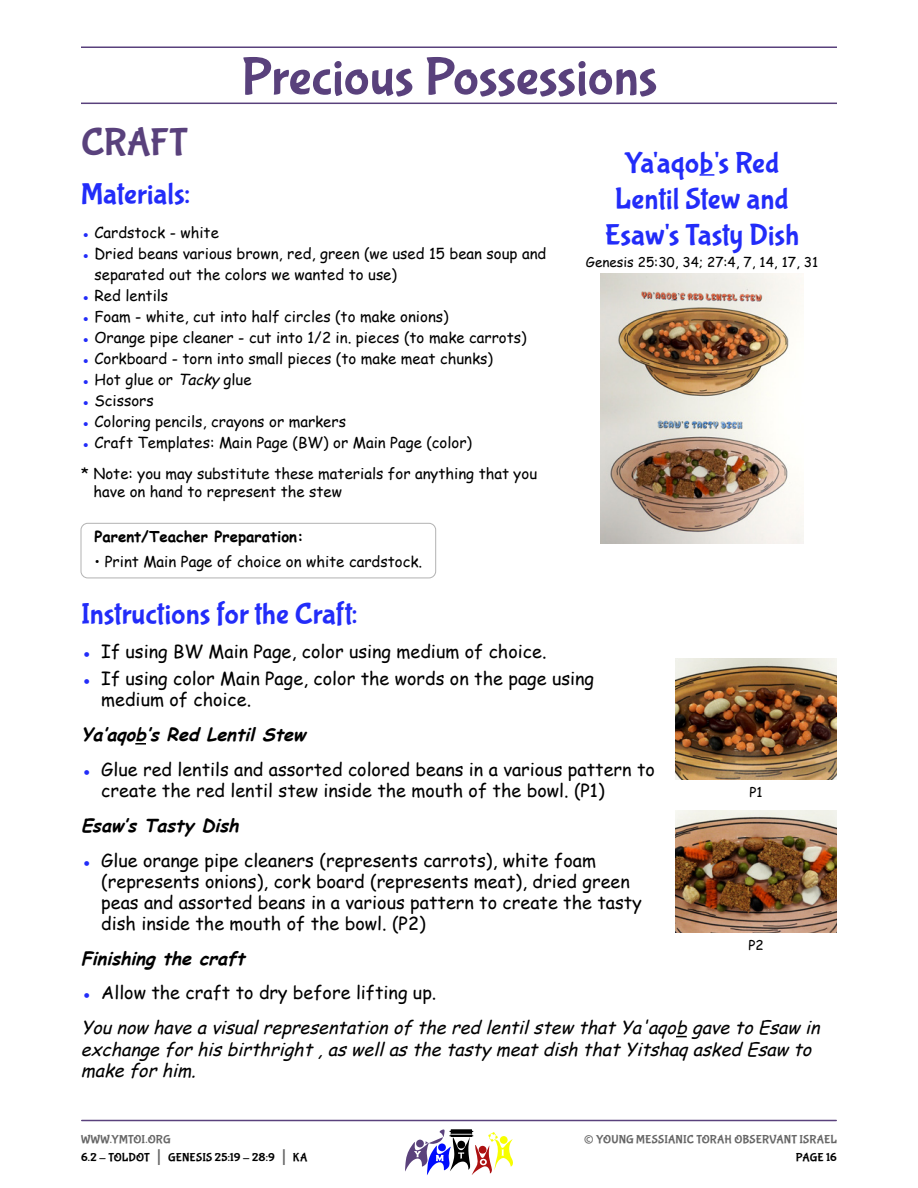
<style>
.page{position:relative;width:918px;height:1188px;background:#fff}
.page>*{position:absolute;margin:0;border:0;box-sizing:border-box;transform-origin:0 0}
.t1{font:54px "Bubblegum Sans";letter-spacing:-.005em;color:#59417c}
.t2{font:39px "Bubblegum Sans";letter-spacing:-.01em;color:#59417c}
.t3{font:30px/36px "Bubblegum Sans";letter-spacing:.005em;color:#222cf9;text-align:center}
.t4{font:27px "Bubblegum Sans";color:#666}
.t5{font:18px/21px "Comic Sans MS";color:#000}
.t6{font:italic 18px/35.1px "Comic Sans MS";color:#000}
.t7{font:italic 700 18px "Comic Sans MS";color:#000}
.t8{font:15px/21px "Comic Sans MS";color:#000}
.t9{font:700 15px "Comic Sans MS";color:#000}
.t10{font:13.5px "Comic Sans MS";color:#000}
.t11{font:12px/18px "Bubblegum Sans";letter-spacing:.015em;color:#000}
.t12{font:12px "Bubblegum Sans";letter-spacing:.01em;color:#666}
.s1{color:#222cf9}
.s2{font-style:italic}
.s3{font-style:normal;color:#222cf9}
.s4{font-style:normal}
.s5{color:#666}
.s6{font-size:21px;color:#666}
</style>
<div class="page">
<hr style="left:82px;top:1120px;width:754px;height:1px;background:#59417c">
<svg style="left:405px;top:1129px;width:108px;height:46px"></svg>
<hr style="left:81px;top:103px;width:756px;height:1px;background:#59417c">
<hr style="left:81px;top:46px;width:756px;height:2px;background:#59417c">
<div style="left:81px;top:523px;width:355px;height:55px;border:1px solid #b2b2b2;border-radius:7px"></div>
<svg style="left:135px;top:743px;width:11px;height:2px"></svg>
<img style="left:600px;top:274px;width:204px;height:270px">
<svg style="left:700px;top:174px;width:14px;height:2px"></svg>
<img style="left:675px;top:658px;width:162px;height:122px">
<img style="left:675px;top:811px;width:162px;height:121px">
<h1 class="t1" style="left:241px;top:53px;width:418px">Precious Possessions</h1>
<h2 class="t2" style="left:81px;top:125px;width:108px">CRAFT</h2>
<h3 class="t3" style="left:81px;top:179px;width:111px">Materials:</h3>
<p class="t8" style="left:81px;top:223px;width:139px"><span class="s1">●</span> Cardstock - white</p>
<p class="t8" style="left:94px;top:244px;width:453px;text-indent:-14px"><span class="s1">●</span> Dried beans various brown, red, green (we used 15 bean soup and separated out the colors we wanted to use)</p>
<p class="t8" style="left:81px;top:286px;width:89px"><span class="s1">●</span> Red lentils</p>
<p class="t8" style="left:81px;top:307px;width:369px"><span class="s1">●</span> Foam - white, cut into half circles (to make onions)</p>
<p class="t8" style="left:81px;top:326px;width:447px"><span class="s1">●</span> Orange pipe cleaner - cut into 1/2 in. pieces (to make carrots)</p>
<p class="t8" style="left:81px;top:349px;width:414px"><span class="s1">●</span> Corkboard - torn into small pieces (to make meat chunks)</p>
<p class="t8" style="left:81px;top:370px;width:172px"><span class="s1">●</span> Hot glue or <span class="s2">Tacky</span> glue</p>
<p class="t8" style="left:81px;top:391px;width:74px"><span class="s1">●</span> Scissors</p>
<p class="t8" style="left:81px;top:412px;width:267px"><span class="s1">●</span> Coloring pencils, crayons or markers</p>
<p class="t8" style="left:81px;top:428px;width:458px;line-height:31.5px"><span class="s1">●</span> Craft Templates: Main Page (BW) or Main Page (color)<br>* Note: you may substitute these materials for anything that you</p>
<p class="t8" style="left:93px;top:483px;width:250px">have on hand to represent the stew</p>
<p class="t9" style="left:94px;top:530px;width:211px">Parent/Teacher Preparation:</p>
<p class="t8" style="left:94px;top:552px;width:329px">• Print Main Page of choice on white cardstock.</p>
<h3 class="t3" style="left:81px;top:599px;width:278px">Instructions for the Craft:</h3>
<p class="t5" style="left:81px;top:642px;width:467px"><span class="s1">●</span> If using BW Main Page, color using medium of choice.</p>
<p class="t5" style="left:101px;top:670px;width:494px;text-indent:-20px"><span class="s1">●</span> If using color Main Page, color the words on the page using medium of choice.</p>
<p class="t7" style="left:81px;top:722px;width:232px">Ya’aqob’s Red Lentil Stew</p>
<p class="t5" style="left:101px;top:761px;width:555px;text-indent:-20px"><span class="s1">●</span> Glue red lentils and assorted colored beans in a various pattern to create the red lentil stew inside the mouth of the bowl. (P1)</p>
<p class="t7" style="left:81px;top:812px;width:165px">Esaw’s Tasty Dish</p>
<p class="t5" style="left:101px;top:851px;width:542px;text-indent:-20px"><span class="s1">●</span> Glue orange pipe cleaners (represents carrots), white foam (represents onions), cork board (represents meat), dried green peas and assorted beans in a various pattern to create the tasty dish inside the mouth of the bowl. (P2)</p>
<p class="t7" style="left:81px;top:950px;width:170px">Finishing the craft</p>
<p class="t6" style="left:81px;top:977px;width:745px"><span class="s3">●</span> <span class="s4">Allow the craft to dry before lifting up.<br></span>You now have a visualrepresentation of the red lentilstew that Ya'aqob gave to Esaw in</p>
<p class="t6" style="left:81px;top:1040px;width:736px;line-height:21.6px">exchange for his birthright ,as wellas the tasty meat dish that Yitshaq asked Esaw to make for him.</p>
<h3 class="t3" style="left:605px;top:147px;width:196px">Ya'aqob's Red<br>Lentil Stew and<br>Esaw's Tasty Dish</h3>
<p class="t10" style="left:586px;top:256px;width:234px">Genesis 25:30, 34; 27:4, 7, 14, 17, 31</p>
<p class="t10" style="left:749px;top:786px;width:15px">P1</p>
<p class="t10" style="left:748px;top:939px;width:17px">P2</p>
<p class="t11" style="left:81px;top:1131px;width:228px"><span class="s5">WWW.YMTOI.ORG<br></span>6.2 - TOLDOT <span class="s6">|</span> GENESIS 25:19 - 28:9 <span class="s6">|</span> KA</p>
<h3 class="t4" style="left:584px;top:1128px;width:12px">©</h3>
<p class="t12" style="left:596px;top:1134px;width:242px">YOUNG MESSIANIC TORAH OBSERVANT ISRAEL</p>
<p class="t11" style="left:796px;top:1149px;width:43px">PAGE 16</p>
</div>
